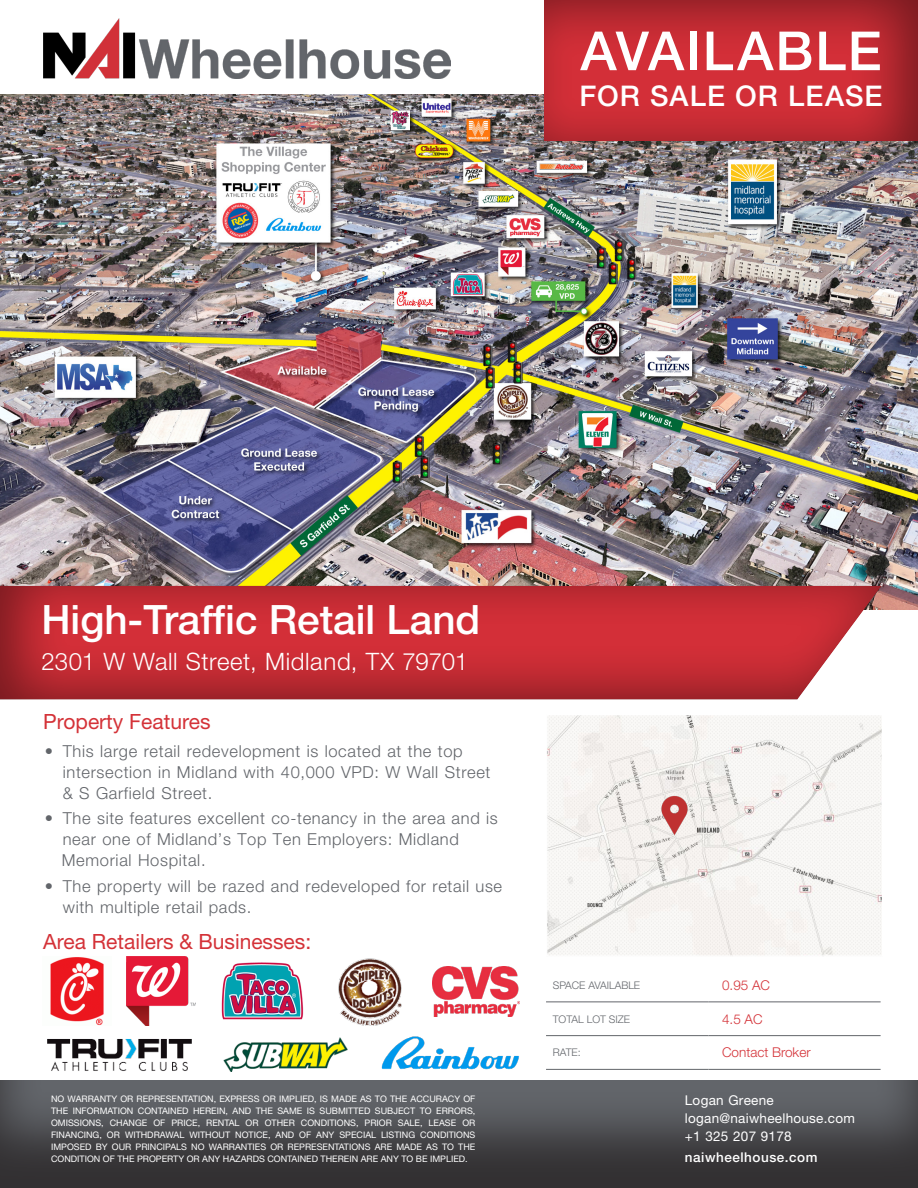
<style>
.page{position:relative;width:918px;height:1188px;background:#fff}
.page>*{position:absolute;margin:0;border:0;box-sizing:border-box;transform-origin:0 0}
.t1{font:500 54px "Helvetica Neue LT Std";letter-spacing:.03em;color:#fff}
.t2{font:500 40.5px "Helvetica Neue LT Std";color:#fff}
.t3{font:500 28.5px "Helvetica Neue LT Std";letter-spacing:.035em;color:#fff}
.t4{font:300 24px "Helvetica Neue LT Std";letter-spacing:.025em;color:#fff}
.t5{font:21px "Helvetica Neue LT Std";color:#d43238}
.Subhead{font:300 16.5px/21px "Helvetica Neue LT Std";letter-spacing:.04em;color:#62656a}
.t6{font:13.5px "Helvetica Neue LT Std";letter-spacing:.02em;color:#fff}
.t7{font:300 13.5px "Helvetica Neue LT Std";color:#d43238}
.t8{font:500 13.5px "Helvetica Neue LT Std";letter-spacing:.04em;color:#fff}
.t9{font:300 10.5px "Helvetica Neue LT Std";color:#62656a}
.t10{font:9px/12.1px "Helvetica Neue LT Std";color:#fff;text-align:justify}
</style>
<div class="page">
<div style="left:0;top:1078px;width:918px;height:110px;background:#231f20;opacity:.75"></div>
<img style="left:0;top:94px;width:918px;height:516px">
<img style="left:43px;top:18px;width:407px;height:60px">
<hr style="left:546px;top:1002px;width:163px;height:1px;background:#62656a">
<hr style="left:709px;top:1002px;width:172px;height:1px;background:#62656a">
<hr style="left:546px;top:1035px;width:163px;height:1px;background:#62656a">
<hr style="left:709px;top:1035px;width:172px;height:1px;background:#62656a">
<hr style="left:546px;top:1069px;width:163px;height:1px;background:#62656a">
<hr style="left:709px;top:1069px;width:172px;height:1px;background:#62656a">
<img style="left:548px;top:716px;width:333px;height:239px">
<img style="left:650px;top:791px;width:49px;height:49px">
<div style="left:542px;top:0;width:376px;height:143px;background:#231f20;opacity:.51"></div>
<div style="left:0;top:583px;width:884px;height:122px;background:#231f20;opacity:.5"></div>
<img style="left:126px;top:957px;width:70px;height:69px">
<img style="left:50px;top:957px;width:54px;height:69px">
<img style="left:221px;top:962px;width:83px;height:58px">
<img style="left:338px;top:958px;width:64px;height:68px">
<img style="left:432px;top:967px;width:87px;height:49px">
<img style="left:43px;top:1039px;width:153px;height:42px">
<img style="left:223px;top:1037px;width:125px;height:35px">
<img style="left:375px;top:1036px;width:152px;height:45px">
<p class="t1" style="left:581px;top:19px;width:303px">AVAILABLE</p>
<p class="t3" style="left:580px;top:79px;width:305px">FOR SALE OR LEASE</p>
<p class="t2" style="left:41px;top:596px;width:440px">High-Traffic Retail Land</p>
<p class="t4" style="left:41px;top:647px;width:428px">2301 W Wall Street, Midland, TX 79701</p>
<p class="t5" style="left:43px;top:709px;width:169px">Property Features</p>
<p class="Subhead" style="left:63px;top:740px;width:429px;text-indent:-18px">• This large retail redevelopment is located at the top intersection in Midland with 40,000 VPD: W Wall Street &amp; S Garfield Street.</p>
<p class="Subhead" style="left:63px;top:808px;width:437px;text-indent:-18px">• The site features excellent co-tenancy in the area and is near one of Midland’s Top Ten Employers: Midland</p>
<p class="Subhead" style="left:62px;top:850px;width:145px">Memorial Hospital.</p>
<p class="Subhead" style="left:63px;top:875px;width:441px;text-indent:-18px">• The property will be razed and redeveloped for retail use with multiple retail pads.</p>
<p class="t5" style="left:43px;top:929px;width:269px">Area Retailers &amp; Businesses:</p>
<p class="t10" style="left:51px;top:1092px;width:426px">NO WARRANTY OR REPRESENTATION, EXPRESS OR IMPLIED, IS MADE AS TO THE ACCURACY OF THE INFORMATION CONTAINED HEREIN, AND THE SAME IS SUBMITTED SUBJECT TO ERRORS, OMISSIONS, CHANGE OF PRICE, RENTAL OR OTHER CONDITIONS, PRIOR SALE, LEASE OR FINANCING, OR WITHDRAWAL WITHOUT NOTICE, AND OF ANY SPECIAL LISTING CONDITIONS IMPOSED BY OUR PRINCIPALS NO WARRANTIES OR REPRESENTATIONS ARE MADE AS TO THE CONDITION OF THE PROPERTY OR ANY HAZARDS CONTAINED THEREIN ARE ANY TO BE IMPLIED.</p>
<p class="t9" style="left:553px;top:979px;width:89px">SPACE AVAILABLE</p>
<p class="t7" style="left:722px;top:977px;width:50px">0.95 AC</p>
<p class="t9" style="left:553px;top:1012px;width:79px">TOTAL LOT SIZE</p>
<p class="t7" style="left:722px;top:1011px;width:42px">4.5 AC</p>
<p class="t9" style="left:553px;top:1046px;width:29px">RATE:</p>
<p class="t7" style="left:722px;top:1044px;width:90px">Contact Broker</p>
<p class="t6" style="left:685px;top:1092px;width:90px">Logan Greene</p>
<p class="t6" style="left:685px;top:1110px;width:172px">logan@naiwheelhouse.com</p>
<p class="t6" style="left:685px;top:1128px;width:108px">+1 325 207 9178</p>
<p class="t8" style="left:685px;top:1149px;width:134px">naiwheelhouse.com</p>
</div>
